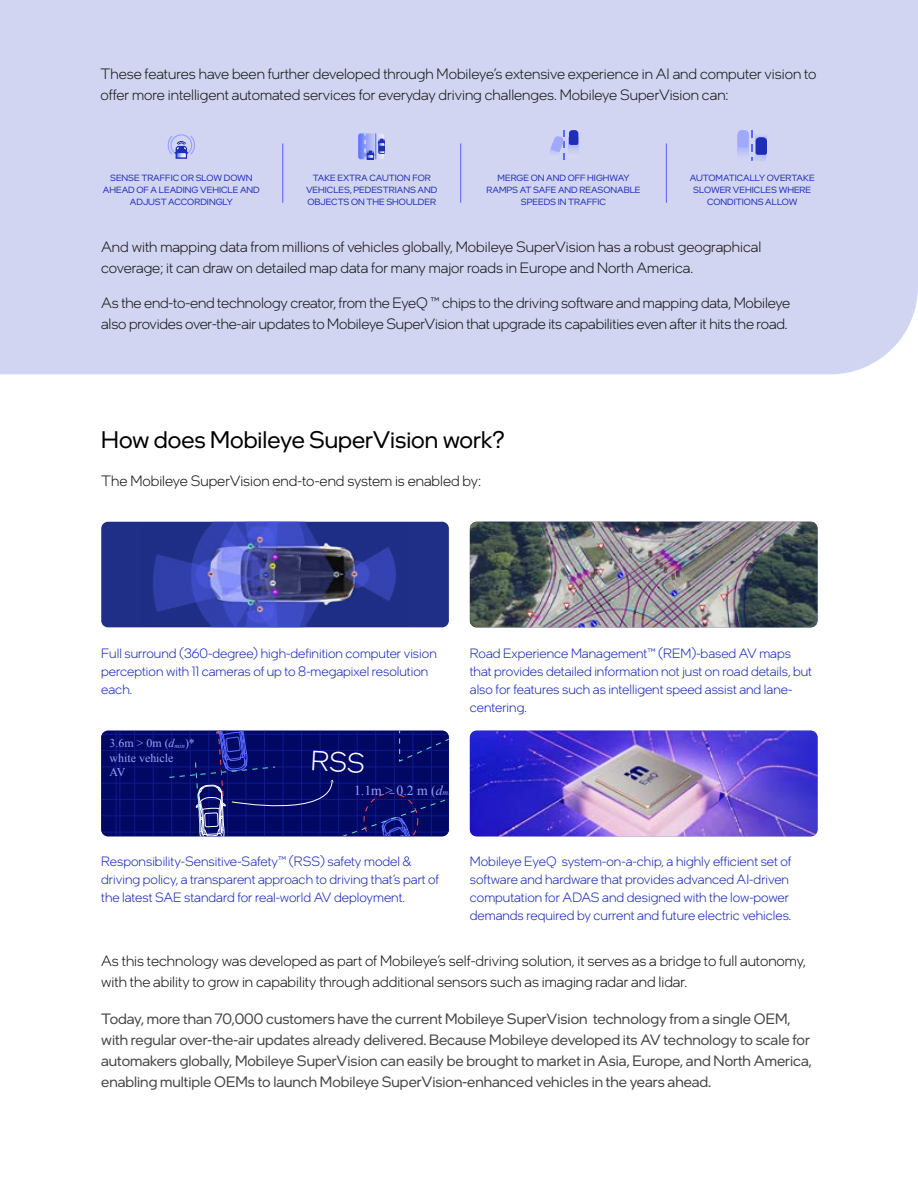
<style>
.page{position:relative;width:918px;height:1188px;background:#fff}
.page>*{position:absolute;margin:0;border:0;box-sizing:border-box;transform-origin:0 0}
.t1{font:24px "Intel One Display";color:#000}
.t2{font:300 15px/21px "Intel One Display";color:#1a1a1a}
.t3{font:15px/21px "Intel One Display";color:#474747}
.t4{font:13.8px "Times New Roman";color:#98a1ff}
.t5{font:300 13.5px/18px "Intel One Display";color:#1f2eb8}
.t6{font:11.85px/14.2px "Times New Roman";color:#98a1ff}
.t7{font:9px/12px "Intel One Display";color:#1f2eb8;text-align:center}
.s1{font-style:italic}
.s2{font-style:italic;font-size:6.9px}
.s3{font-style:italic;font-size:7.95px}
</style>
<div class="page">
<div style="left:0;top:0;width:918px;height:374px;background:#d2d5f1"></div>
<div style="left:101px;top:522px;width:348px;height:105px;background:#1f2e86;border-radius:7px"></div>
<img style="left:153px;top:522px;width:243px;height:105px">
<img style="left:470px;top:522px;width:348px;height:105px">
<img style="left:470px;top:731px;width:348px;height:105px">
<svg style="left:167px;top:134px;width:29px;height:25px"></svg>
<svg style="left:358px;top:133px;width:26px;height:26px"></svg>
<svg style="left:365px;top:133px;width:19px;height:26px"></svg>
<svg style="left:549px;top:130px;width:29px;height:30px"></svg>
<svg style="left:738px;top:130px;width:29px;height:30px"></svg>
<hr style="left:283px;top:143px;width:1px;height:60px;background:#525cff">
<hr style="left:460px;top:143px;width:1px;height:60px;background:#525cff">
<hr style="left:666px;top:143px;width:1px;height:60px;background:#525cff">
<svg style="left:101px;top:731px;width:348px;height:105px"></svg>
<p class="t2" style="left:100px;top:64px;width:718px">These features have been further developed through Mobileye’s extensive experience in AI and computer vision to offer more intelligent automated services for everyday driving challenges. Mobileye SuperVision can:</p>
<p class="t7" style="left:103px;top:172px;width:159px">SENSE TRAFFIC OR SLOW DOWN<br>AHEAD OF A LEADING VEHICLE AND<br>ADJUST ACCORDINGLY</p>
<p class="t7" style="left:306px;top:172px;width:133px">TAKE EXTRA CAUTION FOR<br>VEHICLES, PEDESTRIANS AND<br>OBJECTS ON THE SHOULDER</p>
<p class="t7" style="left:487px;top:172px;width:155px">MERGE ON AND OFF HIGHWAY<br>RAMPS AT SAFE AND REASONABLE<br>SPEEDS IN TRAFFIC</p>
<p class="t7" style="left:690px;top:172px;width:126px">AUTOMATICALLY OVERTAKE<br>SLOWER VEHICLES WHERE<br>CONDITIONS ALLOW</p>
<p class="t2" style="left:101px;top:236px;width:662px">And with mapping data from millions of vehicles globally, Mobileye SuperVision has a robust geographical coverage; it can draw on detailed map data for many major roads in Europe and North America.</p>
<p class="t2" style="left:101px;top:292px;width:690px">As the end-to-end technology creator, from the EyeQ ™ chips to the driving software and mapping data, Mobileye also provides over-the-air updates to Mobileye SuperVision that upgrade its capabilities even after it hits the road.</p>
<h1 class="t1" style="left:101px;top:424px;width:405px">How does Mobileye SuperVision work?</h1>
<p class="t2" style="left:101px;top:470px;width:381px">The Mobileye SuperVision end-to-end system is enabled by:</p>
<p class="t5" style="left:101px;top:644px;width:337px">Full surround (360-degree) high-definition computer vision perception with 11 cameras of up to 8-megapixel resolution each.</p>
<p class="t5" style="left:470px;top:644px;width:344px">Road Experience Management™ (REM)-based AV maps that provides detailed information not just on road details, but also for features such as intelligent speed assist and lane&shy;centering.</p>
<p class="t6" style="left:110px;top:736px;width:87px">3.6m &gt; 0m (<span class="s1">d</span><span class="s2">min</span>)* white vehicle<br>AV</p>
<p class="t4" style="left:354px;top:781px;width:114px">1.1m &gt; 0.2 m (<span class="s1">d</span><span class="s3">min</span>)*</p>
<p class="t5" style="left:101px;top:852px;width:339px">Responsibility-Sensitive-Safety™ (RSS) safety model &amp; driving policy, a transparent approach to driving that’s part of the latest SAE standard for real-world AV deployment.</p>
<p class="t5" style="left:470px;top:852px;width:323px">Mobileye EyeQ system-on-a-chip, a highly efficient set of software and hardware that provides advanced AI-driven computation for ADAS and designed with the low-power demands required by current and future electric vehicles.</p>
<p class="t2" style="left:101px;top:950px;width:706px">As this technology was developed as part of Mobileye’s self-driving solution, it serves as a bridge to full autonomy, with the ability to grow in capability through additional sensors such as imaging radar and lidar.</p>
<p class="t3" style="left:101px;top:1008px;width:712px">Today, more than 70,000 customers have the current Mobileye SuperVision technology from a single OEM, with regular over-the-air updates already delivered. Because Mobileye developed its AV technology to scale for automakers globally, Mobileye SuperVision can easily be brought to market in Asia, Europe, and North America, enabling multiple OEMs to launch Mobileye SuperVision-enhanced vehicles in the years ahead.</p>
</div>
